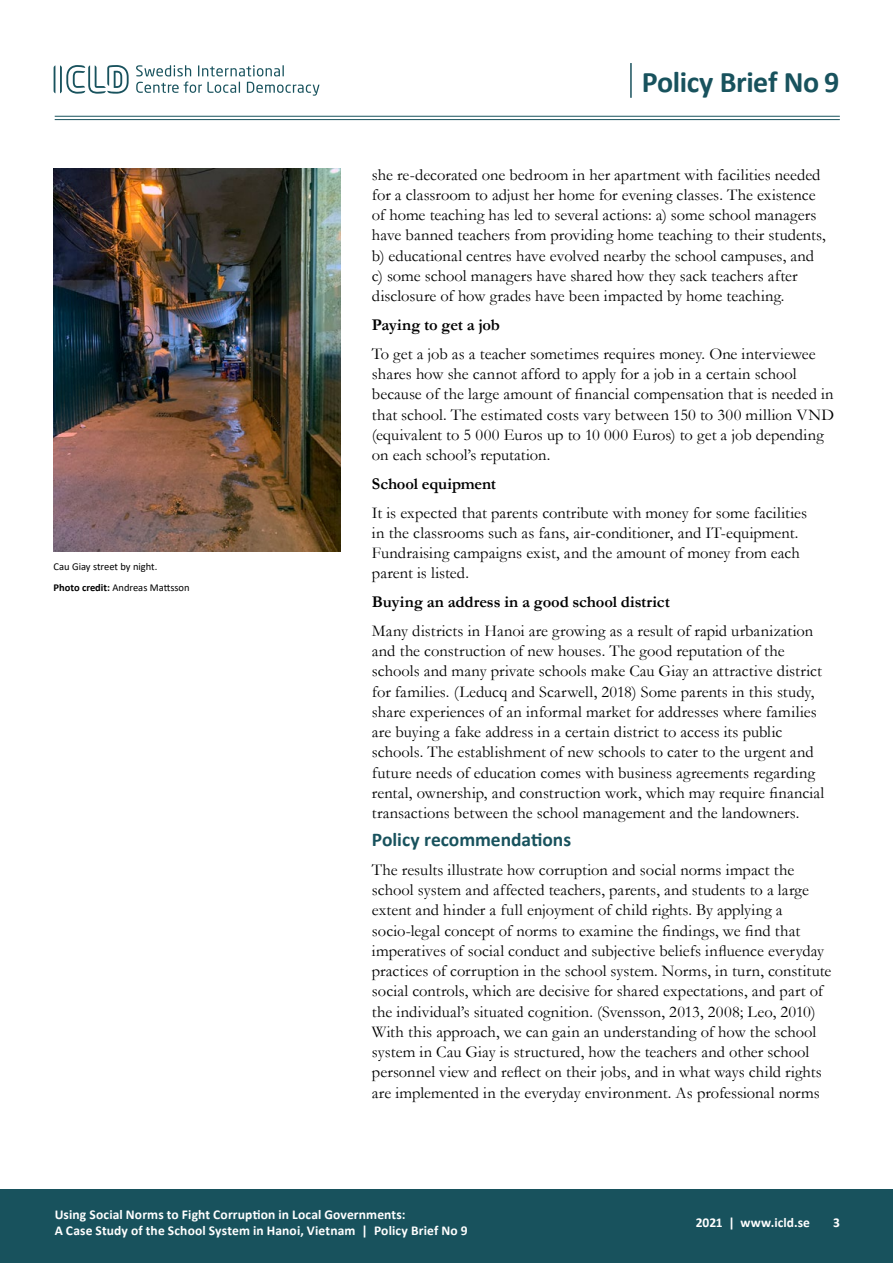
<style>
.page{position:relative;width:893px;height:1263px;background:#fff}
.page>*{position:absolute;margin:0;border:0;box-sizing:border-box;transform-origin:0 0}
.t1{font:700 30px "Calibri";letter-spacing:-.015em;color:#18525d}
.t2{font:700 19.5px "Calibri";color:#18525d}
.t3{font:16.5px/20.2px "Garamond";letter-spacing:.005em;color:#000}
.t4{font:700 16.5px "Garamond";letter-spacing:-.005em;color:#000}
.t5{font:700 13.5px/16.2px "Calibri";letter-spacing:.01em;color:#fff}
.t6{font:10.5px/21.1px "Calibri";color:#000}
.s1{font-weight:700}
</style>
<div class="page">
<svg style="left:54px;top:65px;width:75px;height:29px"></svg>
<svg style="left:247px;top:82px;width:72px;height:14px"></svg>
<svg style="left:198px;top:65px;width:86px;height:11px"></svg>
<svg style="left:136px;top:65px;width:55px;height:11px"></svg>
<svg style="left:136px;top:82px;width:104px;height:11px"></svg>
<hr style="left:55px;top:119px;width:785px;height:1px;background:#18525d">
<hr style="left:55px;top:116px;width:785px;height:1px;background:#18525d">
<hr style="left:630px;top:63px;width:2px;height:35px;background:#18525d">
<div style="left:0;top:1189px;width:893px;height:74px;background:#18525d"></div>
<img style="left:54px;top:169px;width:287px;height:383px">
<p class="t6" style="left:54px;top:556px;width:138px">Cau Giay street by night.<br><span class="s1">Photo credit:</span> Andreas Mattsson</p>
<h1 class="t1" style="left:642px;top:60px;width:199px">Policy Brief No 9</h1>
<p class="t3" style="left:372px;top:164px;width:455px">she re-decorated one bedroom in her apartment with facilities needed for a classroom to adjust her home for evening classes. The existence of home teaching has led to several actions: a) some school managers have banned teachers from providing home teaching to their students, b) educational centres have evolved nearby the school campuses, and c) some school managers have shared how they sack teachers after disclosure of how grades have been impacted by home teaching.</p>
<p class="t4" style="left:372px;top:314px;width:130px">Paying to get a job</p>
<p class="t3" style="left:372px;top:343px;width:464px">To get a job as a teacher sometimes requires money. One interviewee shares how she cannot afford to apply for a job in a certain school because of the large amount of financial compensation that is needed in that school. The estimated costs vary between 150 to 300 million VND (equivalent to 5 000 Euros up to 10 000 Euros) to get a job depending on each school’s reputation.</p>
<p class="t4" style="left:372px;top:472px;width:126px">School equipment</p>
<p class="t3" style="left:372px;top:502px;width:437px">It is expected that parents contribute with money for some facilities in the classrooms such as fans, air-conditioner, and IT-equipment.<br>Fundraising campaigns exist, and the amount of money from each parent is listed.</p>
<p class="t4" style="left:372px;top:591px;width:299px">Buying an address in a good school district</p>
<p class="t3" style="left:372px;top:620px;width:454px">Many districts in Hanoi are growing as a result of rapid urbanization and the construction of new houses. The good reputation of the schools and many private schools make Cau Giay an attractive district for families. (Leducq and Scarwell, 2018) Some parents in this study, share experiences of an informal market for addresses where families are buying a fake address in a certain district to access its public schools. The establishment of new schools to cater to the urgent and future needs of education comes with business agreements regarding rental, ownership, and construction work, which may require financial transactions between the school management and the landowners.</p>
<p class="t2" style="left:372px;top:826px;width:201px">Policy recommendations</p>
<p class="t3" style="left:372px;top:859px;width:461px">The results illustrate how corruption and social norms impact the school system and affected teachers, parents, and students to a large extent and hinder a full enjoyment of child rights. By applying a socio-legal concept of norms to examine the findings, we find that imperatives of social conduct and subjective beliefs influence everyday practices of corruption in the school system. Norms, in turn, constitute social controls, which are decisive for shared expectations, and part of the individual’s situated cognition. (Svensson, 2013, 2008; Leo, 2010)<br>With this approach, we can gain an understanding of how the school system in Cau Giay is structured, how the teachers and other school personnel view and reflect on their jobs, and in what ways child rights are implemented in the everyday environment. As professional norms</p>
<p class="t5" style="left:55px;top:1206px;width:414px">Using Social Norms to Fight Corruption in Local Governments:<br>A Case Study of the School System in Hanoi, Vietnam | Policy Brief No 9</p>
<p class="t5" style="left:696px;top:1214px;width:116px">2021 | www.icld.se</p>
<p class="t5" style="left:833px;top:1214px;width:8px">3</p>
</div>
